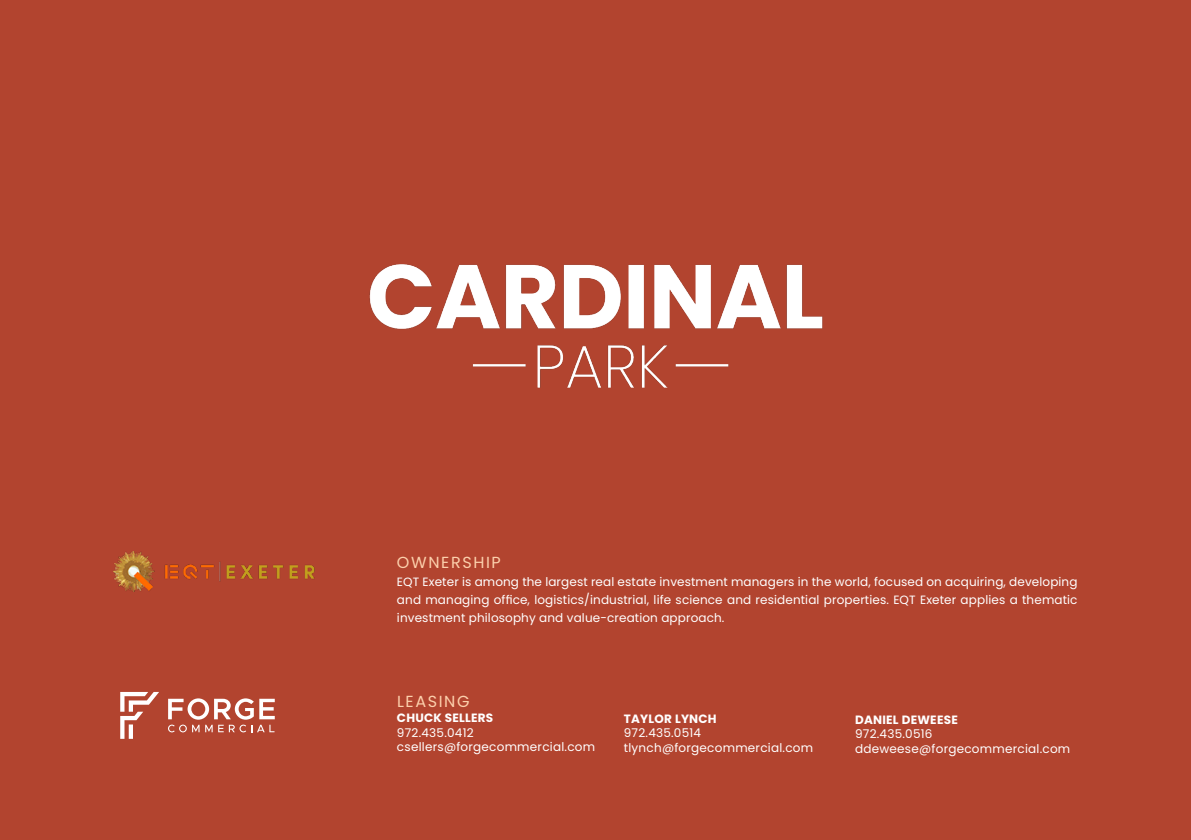
<style>
.page{position:relative;width:1191px;height:840px;background:#fff}
.page>*{position:absolute;margin:0;border:0;box-sizing:border-box;transform-origin:0 0}
.t1{font:16px "Poppins";letter-spacing:.1em;color:#fcd0ac}
.t2{font:12px/18px "Poppins";letter-spacing:.02em;color:#fff;text-align:justify}
.t3{font:700 12px "Poppins";letter-spacing:.02em;color:#fff}
</style>
<div class="page">
<div style="left:0;top:0;width:1191px;height:839px;background:#b2442f"></div>
<img style="left:369px;top:264px;width:454px;height:124px">
<img style="left:113px;top:551px;width:202px;height:40px">
<svg style="left:120px;top:692px;width:39px;height:46px"></svg>
<svg style="left:168px;top:698px;width:107px;height:34px"></svg>
<p class="t1" style="left:397px;top:553px;width:105px">OWNERSHIP</p>
<p class="t2" style="left:397px;top:572px;width:682px">EQT Exeter is among the largest real estate investment managers in the world, focused on acquiring, developing and managing office, logistics/industrial, life science and residential properties. EQT Exeter applies a thematic investment philosophy and value-creation approach.</p>
<p class="t1" style="left:397px;top:691px;width:74px">LEASING</p>
<p class="t3" style="left:397px;top:710px;width:98px">CHUCK SELLERS</p>
<p class="t2" style="left:397px;top:723px;width:78px">972.435.0412</p>
<p class="t2" style="left:397px;top:737px;width:200px">csellers@forgecommercial.com</p>
<p class="t3" style="left:624px;top:711px;width:94px">TAYLOR LYNCH</p>
<p class="t2" style="left:624px;top:724px;width:79px">972.435.0514</p>
<p class="t2" style="left:624px;top:738px;width:191px">tlynch@forgecommercial.com</p>
<p class="t3" style="left:855px;top:712px;width:104px">DANIEL DEWEESE</p>
<p class="t2" style="left:855px;top:726px;width:217px;line-height:14.4px">972.435.0516 ddeweese@forgecommercial.com</p>
</div>
